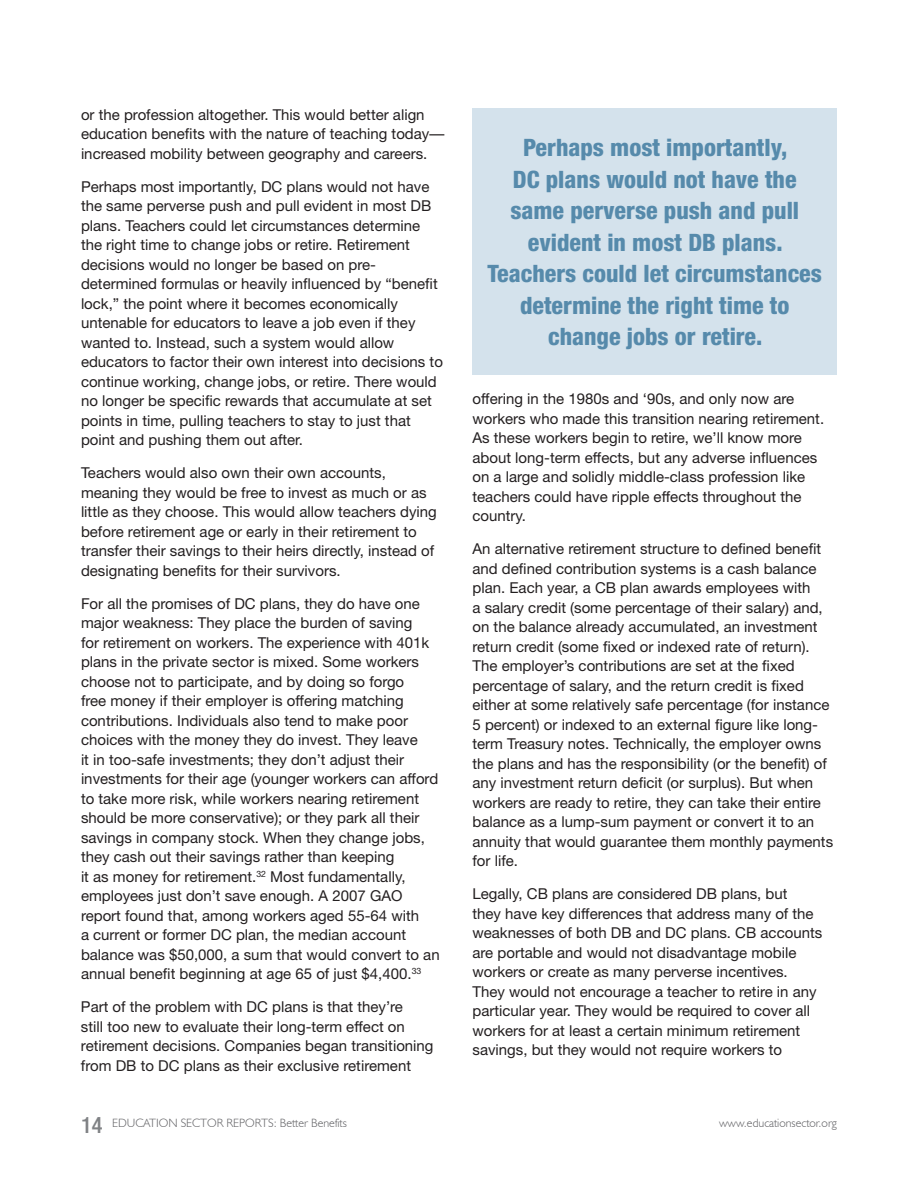
<style>
.page{position:relative;width:918px;height:1188px;background:#fff}
.page>*{position:absolute;margin:0;border:0;box-sizing:border-box;transform-origin:0 0}
.t1{font:800 condensed 24px/31.5px "Helvetica Neue";color:#568aab;text-align:center}
.t2{font:15px/19.5px "Helvetica Neue";color:#231f20}
.t3{font:300 12px "Humanist 521 BT";color:#636366}
.s1{font-family:"Helvetica Neue";font-weight:500;font-stretch:condensed;font-size:22.5px;color:#808285}
</style>
<div class="page">
<div style="left:472px;top:108px;width:365px;height:266px;background:#d4e2ec"></div>
<p class="t2" style="left:81px;top:105px;width:365px">or the profession altogether. This would better align education benefits with the nature of teaching today— increased mobility between geography and careers.</p>
<p class="t2" style="left:81px;top:177px;width:363px">Perhaps most importantly, DC plans would not have the same perverse push and pull evident in most DB plans. Teachers could let circumstances determine the right time to change jobs or retire. Retirement decisions would no longer be based on pre&shy;determined formulas or heavily influenced by “benefit lock,” the point where it becomes economically untenable for educators to leave a job even if they wanted to. Instead, such a system would allow educators to factor their own interest into decisions to continue working, change jobs, or retire. There would no longer be specific rewards that accumulate at set points in time, pulling teachers to stay to just that point and pushing them out after.</p>
<p class="t2" style="left:81px;top:463px;width:357px">Teachers would also own their own accounts, meaning they would be free to invest as much or as little as they choose. This would allow teachers dying before retirement age or early in their retirement to transfer their savings to their heirs directly, instead of designating benefits for their survivors.</p>
<p class="t2" style="left:81px;top:594px;width:360px">For all the promises of DC plans, they do have one major weakness: They place the burden of saving<br>for retirement on workers. The experience with 401k plans in the private sector is mixed. Some workers choose not to participate, and by doing so forgo<br>free money if their employer is offering matching contributions. Individuals also tend to make poor choices with the money they do invest. They leave<br>it in too-safe investments; they don’t adjust their investments for their age (younger workers can afford to take more risk, while workers nearing retirement should be more conservative); or they park all their savings in company stock. When they change jobs, they cash out their savings rather than keeping<br>it as money for retirement.<sup>32</sup> Most fundamentally, employees just don’t save enough. A 2007 GAO report found that, among workers aged 55-64 with<br>a current or former DC plan, the median account balance was $50,000, a sum that would convert to an annual benefit beginning at age 65 of just $4,400.<sup>33</sup></p>
<p class="t2" style="left:81px;top:997px;width:354px">Part of the problem with DC plans is that they’re<br>still too new to evaluate their long-term effect on retirement decisions. Companies began transitioning from DB to DC plans as their exclusive retirement</p>
<h1 class="t1" style="left:488px;top:132px;width:336px">Perhaps most importantly,<br>DC plans would not have the same perverse push and pull evident in most DB plans.<br>Teachers could let circumstances determine the right time to change jobs or retire.</h1>
<p class="t2" style="left:472px;top:389px;width:353px">offering in the 1980s and ‘90s, and only now are workers who made this transition nearing retirement.<br>As these workers begin to retire, we’ll know more about long-term effects, but any adverse influences on a large and solidly middle-class profession like teachers could have ripple effects throughout the country.</p>
<p class="t2" style="left:472px;top:539px;width:362px">An alternative retirement structure to defined benefit and defined contribution systems is a cash balance plan. Each year, a CB plan awards employees with<br>a salary credit (some percentage of their salary) and, on the balance already accumulated, an investment return credit (some fixed or indexed rate of return).<br>The employer’s contributions are set at the fixed percentage of salary, and the return credit is fixed either at some relatively safe percentage (for instance 5 percent) or indexed to an external figure like long&shy;term Treasury notes. Technically, the employer owns the plans and has the responsibility (or the benefit) of any investment return deficit (or surplus). But when workers are ready to retire, they can take their entire balance as a lump-sum payment or convert it to an annuity that would guarantee them monthly payments for life.</p>
<p class="t2" style="left:472px;top:884px;width:351px">Legally, CB plans are considered DB plans, but<br>they have key differences that address many of the weaknesses of both DB and DC plans. CB accounts are portable and would not disadvantage mobile workers or create as many perverse incentives.<br>They would not encourage a teacher to retire in any particular year. They would be required to cover all workers for at least a certain minimum retirement savings, but they would not require workers to</p>
<p class="t3" style="left:81px;top:1116px;width:267px"><span class="s1">14</span> EDUCATION SECTOR REPORTS: Better Benefits</p>
<p class="t3" style="left:719px;top:1116px;width:119px">www.educationsector.org</p>
</div>
